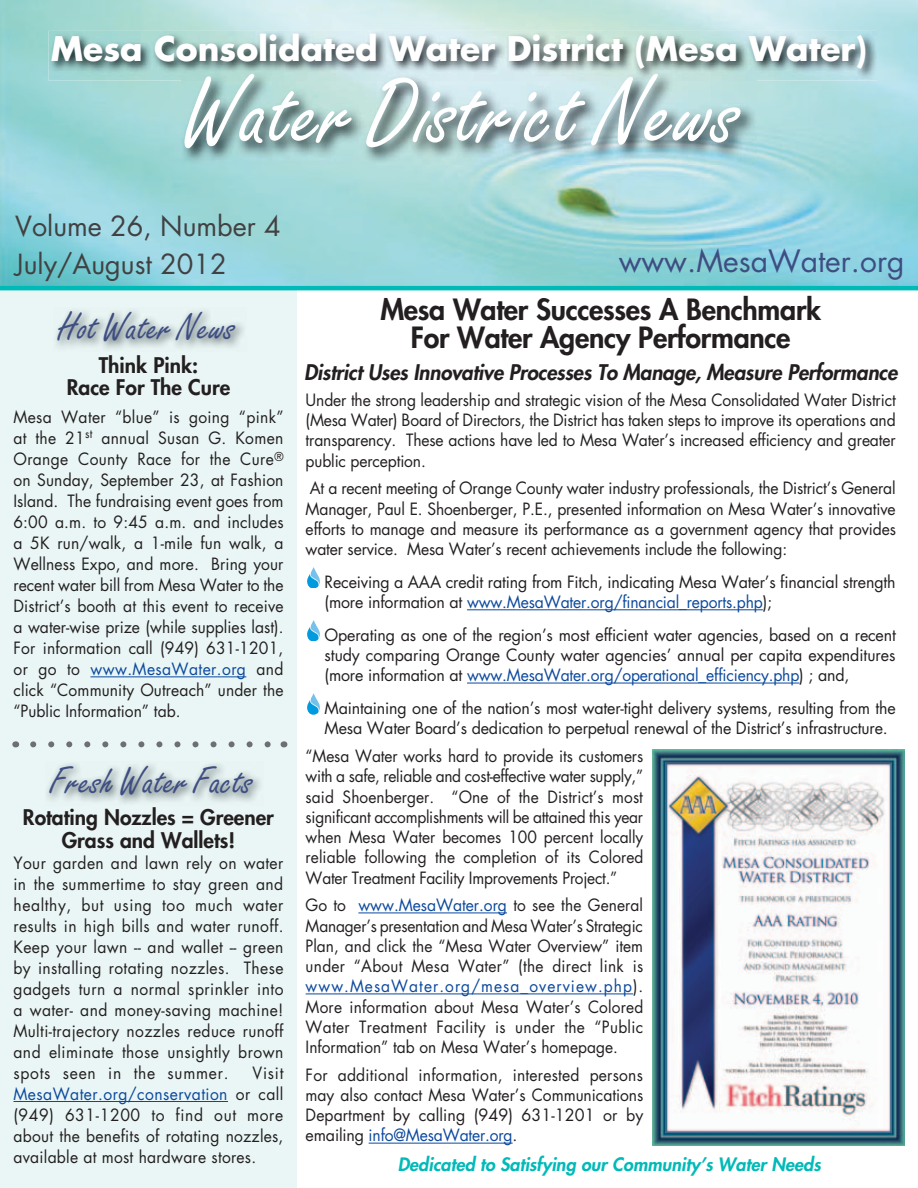
<style>
.page{position:relative;width:918px;height:1188px;background:#fff}
.page>*{position:absolute;margin:0;border:0;box-sizing:border-box;transform-origin:0 0}
.t1{font:97.5px "Freestyle Script";color:#fff}
.t2{font:39px "Freestyle Script";color:#3e4e82}
.t3{font:700 33px "Futura Std";color:#fff}
.t4{font:30px "Futura Std";color:#3e4e82}
.t5{font:800 28.5px/28.5px "Futura Std";letter-spacing:-.01em;color:#231f20;text-align:center}
.t6{font:27px/38.4px "Futura Std";color:#414142}
.t7{font:800 21px/22.5px "Futura Std";color:#231f20;text-align:center}
.t8{font:italic 800 21px "Futura Std";letter-spacing:-.01em;color:#231f20}
.t9{font:italic 800 18px "Futura Std";color:#00bab8}
.t10{font:16.5px/21px "Futura Std";letter-spacing:-.01em;color:#231f20;text-align:justify;scale:.95 1}
.t11{font:16.5px/20.2px "Futura Std";letter-spacing:-.01em;color:#231f20}
.t12{font:16.5px/20.2px "Futura Std";letter-spacing:-.01em;color:#231f20;text-align:justify;scale:.94 1}
.s1{color:#0c499d}
</style>
<div class="page">
<img style="left:0;top:0;width:918px;height:286px">
<img style="left:49px;top:31px;width:828px;height:50px">
<img style="left:616px;top:246px;width:302px;height:45px">
<div style="left:0;top:288px;width:297px;height:900px;background:#eaf6f5"></div>
<hr style="left:0;top:286px;width:918px;height:4px;background:#00bab8">
<img style="left:47px;top:763px;width:214px;height:40px">
<svg style="left:33px;top:741px;width:238px;height:6px"></svg>
<hr style="left:467px;top:609px;width:296px;height:1px;background:#0c499d">
<hr style="left:467px;top:683px;width:332px;height:1px;background:#0c499d">
<hr style="left:358px;top:913px;width:149px;height:1px;background:#0c499d">
<hr style="left:306px;top:994px;width:327px;height:1px;background:#0c499d">
<hr style="left:369px;top:1143px;width:144px;height:1px;background:#0c499d">
<svg style="left:307px;top:567px;width:13px;height:21px"></svg>
<svg style="left:307px;top:620px;width:13px;height:21px"></svg>
<svg style="left:307px;top:693px;width:13px;height:21px"></svg>
<hr style="left:14px;top:1101px;width:214px;height:1px;background:#0c499d">
<hr style="left:90px;top:676px;width:156px;height:1px;background:#0c499d">
<img style="left:181px;top:71px;width:576px;height:93px">
<img style="left:652px;top:749px;width:252px;height:397px">
<h3 class="t3" style="left:51px;top:27px;width:818px">Mesa Consolidated Water District (Mesa Water)</h3>
<h1 class="t1" style="left:182px;top:55px;width:557px">Water District News</h1>
<h3 class="t6" style="left:15px;top:207px;width:267px">Volume 26, Number 4<br>July/August 2012</h3>
<h2 class="t2" style="left:58px;top:304px;width:178px">Hot Water News</h2>
<p class="t7" style="left:67px;top:354px;width:165px">Think Pink:<br>Race For The Cure</p>
<p class="t10" style="left:13px;top:407px;width:286px">Mesa Water “blue” is going “pink” at the 21<sup>st</sup> annual Susan G. Komen Orange County Race for the Cure<sup>® </sup>on Sunday, September 23, at Fashion Island. The fundraising event goes from 6:00 a.m. to 9:45 a.m. and includes a 5K run/walk, a 1-mile fun walk, a Wellness Expo, and more. Bring your recent water bill from Mesa Water to the District’s booth at this event to receive a water-wise prize (while supplies last).<br>For information call (949) 631-1201, or go to <span class="s1">www.MesaWater.org</span> and click “Community Outreach” under the “Public Information” tab.</p>
<h2 class="t2" style="left:50px;top:758px;width:204px">Fresh Water Facts</h2>
<p class="t7" style="left:23px;top:806px;width:253px">Rotating Nozzles = Greener<br>Grass and Wallets!</p>
<p class="t10" style="left:14px;top:852px;width:286px">Your garden and lawn rely on water in the summertime to stay green and healthy, but using too much water results in high bills and water runoff.<br>Keep your lawn -- and wallet -- green by installing rotating nozzles. These gadgets turn a normal sprinkler into a water- and money-saving machine!<br>Multi-trajectory nozzles reduce runoff and eliminate those unsightly brown spots seen in the summer.</p>
<p class="t10" style="left:14px;top:1063px;width:286px;text-indent:239px">Visit <span class="s1">MesaWater.org/conservation</span> or call (949) 631-1200 to find out more about the benefits of rotating nozzles, available at most hardware stores.</p>
<h3 class="t4" style="left:619px;top:242px;width:287px">www.MesaWater.org</h3>
<h3 class="t5" style="left:380px;top:295px;width:442px">Mesa Water Successes A Benchmark<br>For Water Agency Performance</h3>
<p class="t8" style="left:304px;top:359px;width:595px">District Uses Innovative Processes To Manage, Measure Performance</p>
<p class="t10" style="left:306px;top:390px;width:623px;line-height:20.2px">Under the strong leadership and strategic vision of the Mesa Consolidated Water District (Mesa Water) Board of Directors, the District has taken steps to improve its operations and transparency. These actions have led to Mesa Water’s increased efficiency and greater public perception.</p>
<p class="t10" style="left:306px;top:478px;width:623px;line-height:20.2px">At a recent meeting of Orange County water industry professionals, the District’s General Manager, Paul E. Shoenberger, P.E., presented information on Mesa Water’s innovative efforts to manage and measure its performance as a government agency that provides water service. Mesa Water’s recent achievements include the following:</p>
<p class="t11" style="left:325px;top:572px;width:573px">Receiving a AAA credit rating from Fitch, indicating Mesa Water’s financial strength (more information at <span class="s1">www.MesaWater.org/financial_reports.php</span>);</p>
<p class="t11" style="left:325px;top:625px;width:573px;text-align:justify">Operating as one of the region’s most efficient water agencies, based on a recent study comparing Orange County water agencies’ annual per capita expenditures (more information at <span class="s1">www.MesaWater.org/operational_efficiency.php</span>) ; and,</p>
<p class="t11" style="left:325px;top:698px;width:573px">Maintaining one of the nation’s most water-tight delivery systems, resulting from the<br>Mesa Water Board’s dedication to perpetual renewal of the District’s infrastructure.</p>
<p class="t12" style="left:306px;top:746px;width:361px">“Mesa Water works hard to provide its customers with a safe, reliable and cost-effective water supply,” said Shoenberger. “One of the District’s most significant accomplishments will be attained this year when Mesa Water becomes 100 percent locally reliable following the completion of its Colored Water Treatment Facility Improvements Project.”</p>
<p class="t10" style="left:306px;top:895px;width:357px;line-height:20.2px">Go to <span class="s1">www.MesaWater.org</span> to see the General Manager’s presentation and Mesa Water’s Strategic Plan, and click the “Mesa Water Overview” item under “About Mesa Water” (the direct link is <span class="s1">www.MesaWater.org/mesa_overview.php</span>).<br>More information about Mesa Water’s Colored Water Treatment Facility is under the “Public Information” tab on Mesa Water’s homepage.</p>
<p class="t10" style="left:306px;top:1065px;width:357px;line-height:20.2px">For additional information, interested persons may also contact Mesa Water’s Communications Department by calling (949) 631-1201 or by emailing <span class="s1">info@MesaWater.org</span>.</p>
<p class="t9" style="left:398px;top:1153px;width:425px">Dedicated to Satisfying our Community’s Water Needs</p>
</div>
